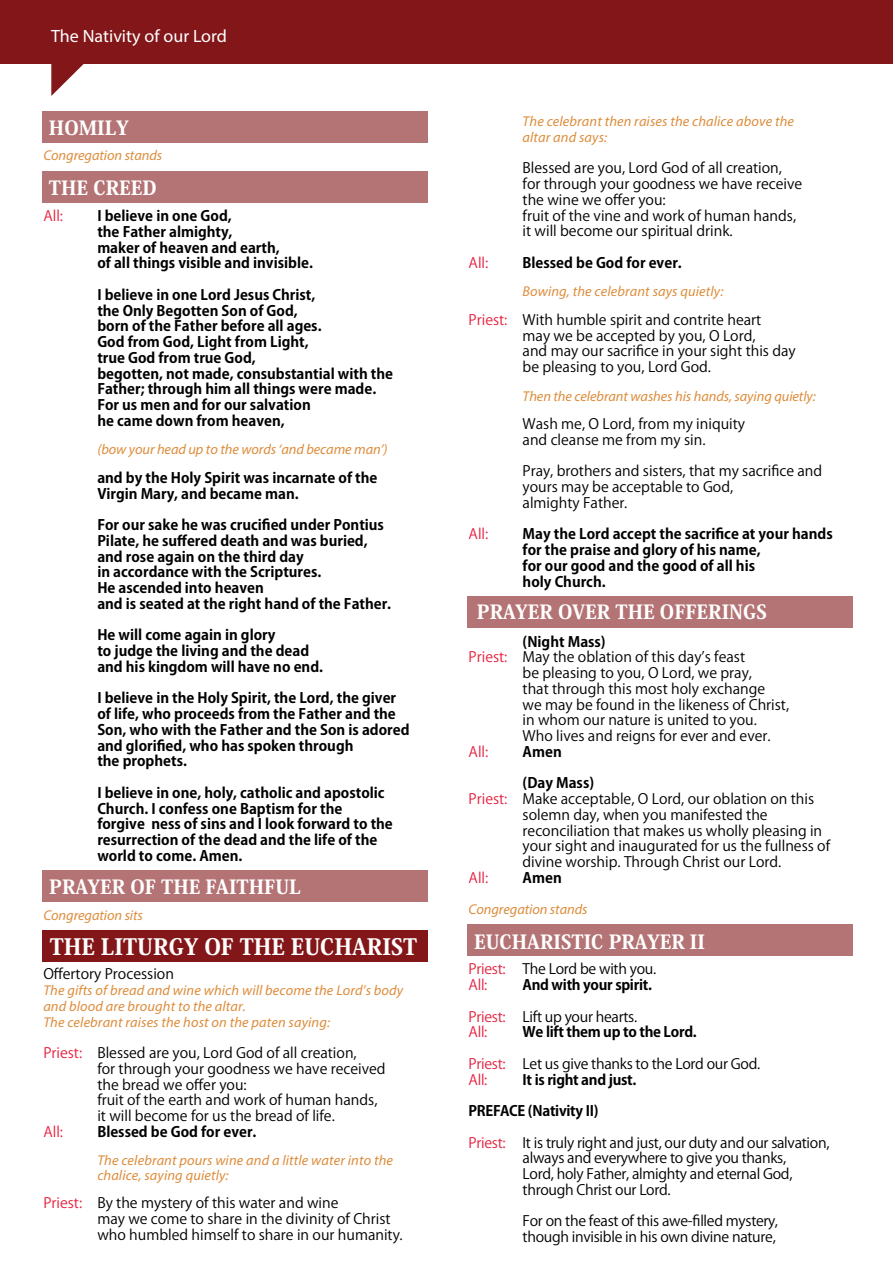
<style>
.page{position:relative;width:893px;height:1263px;background:#fff}
.page>*{position:absolute;margin:0;border:0;box-sizing:border-box;transform-origin:0 0}
.t1{font:800 22.35px "Koz Min Pro";color:#fff}
.t2{font:800 19.35px "Koz Min Pro";color:#fff}
.t3{font:17.85px "Myriad Pro";color:#fff}
.t4{font:700 14.25px/15.8px "Koz Go Pro";color:#000}
.t5{font:14.25px/15.8px "Koz Go Pro";color:#000}
.t6{font:italic 14.25px/15.8px "Myriad Pro";letter-spacing:.01em;color:#dd8d3c}
.t7{font:14.25px/15.8px "Koz Go Pro";letter-spacing:-.02em;color:#000002}
.t8{font:700 14.25px "Koz Go Pro";letter-spacing:-.02em;color:#000002}
.t9{font:14.25px "Koz Go Pro";color:#e7213f}
.t10{font:14.25px "Koz Go Pro";color:#e32241}
.s1{color:#e7213f}
.s2{color:#e52140}
.s3{color:#e22341}
</style>
<div class="page">
<div style="left:42px;top:111px;width:386px;height:32px;background:#b47374"></div>
<div style="left:42px;top:870px;width:386px;height:32px;background:#b47374"></div>
<div style="left:42px;top:930px;width:386px;height:32px;background:#831618"></div>
<div style="left:467px;top:596px;width:386px;height:31px;background:#b47374"></div>
<div style="left:467px;top:924px;width:386px;height:32px;background:#b47374"></div>
<div style="left:0;top:0;width:893px;height:63px;background:#831618"></div>
<svg style="left:51px;top:63px;width:39px;height:33px"></svg>
<div style="left:42px;top:171px;width:386px;height:32px;background:#b47374"></div>
<p class="t3" style="left:51px;top:25px;width:177px">The Nativity of our Lord</p>
<h2 class="t2" style="left:49px;top:114px;width:81px">HOMILY</h2>
<p class="t6" style="left:43px;top:147px;width:120px">Congregation stands</p>
<h2 class="t2" style="left:49px;top:173px;width:109px">THE CREED</h2>
<p class="t9" style="left:43px;top:207px;width:21px">All:</p>
<p class="t4" style="left:97px;top:209px;width:217px">I believe in one God,<br>the Father almighty,<br>maker of heaven and earth,<br>of all things visible and invisible.</p>
<p class="t4" style="left:97px;top:288px;width:297px">I believe in one Lord Jesus Christ,<br>the Only Begotten Son of God,<br>born of the Father before all ages.<br>God from God, Light from Light,<br>true God from true God,<br>begotten, not made, consubstantial with the<br>Father; through him all things were made.<br>For us men and for our salvation<br>he came down from heaven,</p>
<p class="t6" style="left:97px;top:441px;width:292px">(bow your head up to the words ‘and became man’)</p>
<p class="t4" style="left:97px;top:471px;width:282px">and by the Holy Spirit was incarnate of the<br>Virgin Mary, and became man.</p>
<p class="t4" style="left:97px;top:518px;width:295px">For our sake he was crucified under Pontius Pilate, he suffered death and was buried, and rose again on the third day<br>in accordance with the Scriptures.<br>He ascended into heaven<br>and is seated at the right hand of the Father.</p>
<p class="t4" style="left:97px;top:628px;width:227px">He will come again in glory<br>to judge the living and the dead and his kingdom will have no end.</p>
<p class="t4" style="left:97px;top:691px;width:314px">I believe in the Holy Spirit, the Lord, the giver of life, who proceeds from the Father and the Son, who with the Father and the Son is adored and glorified, who has spoken through<br>the prophets.</p>
<p class="t4" style="left:97px;top:786px;width:297px">I believe in one, holy, catholic and apostolic Church. I confess one Baptism for the forgive ness of sins and I look forward to the resurrection of the dead and the life of the world to come. Amen.</p>
<h2 class="t2" style="left:49px;top:873px;width:253px">PRAYER OF THE FAITHFUL</h2>
<p class="t6" style="left:43px;top:907px;width:101px">Congregation sits</p>
<h1 class="t1" style="left:50px;top:930px;width:369px">THE LITURGY OF THE EUCHARIST</h1>
<p class="t5" style="left:43px;top:967px;width:132px">Offertory Procession</p>
<p class="t6" style="left:43px;top:982px;width:361px">The gifts of bread and wine which will become the Lord’s body and blood are brought to the altar.<br>The celebrant raises the host on the paten saying:</p>
<p class="t5" style="left:97px;top:1045px;width:290px;text-indent:-54px"><span class="s1">Priest:</span> Blessed are you, Lord God of all creation,<br>for through your goodness we have received the bread we offer you:<br>fruit of the earth and work of human hands, it will become for us the bread of life.</p>
<p class="t9" style="left:43px;top:1122px;width:21px">All:</p>
<p class="t4" style="left:97px;top:1125px;width:161px">Blessed be God for ever.</p>
<p class="t6" style="left:97px;top:1153px;width:297px;line-height:14.2px">The celebrant pours wine and a little water into the chalice, saying quietly:</p>
<p class="t5" style="left:97px;top:1195px;width:307px;text-indent:-54px"><span class="s1">Priest:</span> By the mystery of this water and wine<br>may we come to share in the divinity of Christ who humbled himself to share in our humanity.</p>
<p class="t6" style="left:523px;top:113px;width:273px">The celebrant then raises the chalice above the altar and says:</p>
<p class="t5" style="left:523px;top:161px;width:281px">Blessed are you, Lord God of all creation, for through your goodness we have receive the wine we offer you:<br>fruit of the vine and work of human hands, it will become our spiritual drink.</p>
<p class="t9" style="left:469px;top:253px;width:21px">All:</p>
<p class="t4" style="left:523px;top:256px;width:161px">Blessed be God for ever.</p>
<p class="t6" style="left:523px;top:283px;width:202px">Bowing, the celebrant says quietly:</p>
<p class="t5" style="left:523px;top:312px;width:275px;text-indent:-54px"><span class="s1">Priest:</span> With humble spirit and contrite heart<br>may we be accepted by you, O Lord,<br>and may our sacrifice in your sight this day be pleasing to you, Lord God.</p>
<p class="t6" style="left:523px;top:388px;width:295px">Then the celebrant washes his hands, saying quietly:</p>
<p class="t5" style="left:523px;top:416px;width:224px">Wash me, O Lord, from my iniquity and cleanse me from my sin.</p>
<p class="t5" style="left:523px;top:463px;width:301px">Pray, brothers and sisters, that my sacrifice and yours may be acceptable to God,<br>almighty Father.</p>
<p class="t9" style="left:469px;top:525px;width:21px">All:</p>
<p class="t4" style="left:523px;top:527px;width:312px">May the Lord accept the sacrifice at your hands for the praise and glory of his name,<br>for our good and the good of all his<br>holy Church.</p>
<h2 class="t2" style="left:477px;top:598px;width:291px">PRAYER OVER THE OFFERINGS</h2>
<p class="t4" style="left:523px;top:634px;width:85px">(Night Mass)</p>
<p class="t5" style="left:469px;top:649px;width:278px"><span class="s2">Priest:</span> May the oblation of this dayʼs feast</p>
<p class="t5" style="left:523px;top:665px;width:231px">be pleasing to you, O Lord, we pray,</p>
<p class="t5" style="left:523px;top:681px;width:244px">that through this most holy exchange</p>
<p class="t5" style="left:523px;top:697px;width:268px">we may be found in the likeness of Christ,</p>
<p class="t5" style="left:523px;top:712px;width:236px">in whom our nature is united to you.</p>
<p class="t5" style="left:523px;top:728px;width:249px">Who lives and reigns for ever and ever.</p>
<p class="t10" style="left:469px;top:742px;width:21px">All:</p>
<p class="t4" style="left:523px;top:744px;width:41px">Amen</p>
<p class="t4" style="left:523px;top:776px;width:73px">(Day Mass)</p>
<p class="t5" style="left:469px;top:791px;width:347px"><span class="s2">Priest:</span> Make acceptable, O Lord, our oblation on this</p>
<p class="t5" style="left:523px;top:807px;width:247px">solemn day, when you manifested the</p>
<p class="t5" style="left:523px;top:823px;width:301px">reconciliation that makes us wholly pleasing in</p>
<p class="t5" style="left:523px;top:838px;width:309px">your sight and inaugurated for us the fullness of</p>
<p class="t5" style="left:523px;top:854px;width:260px">divine worship. Through Christ our Lord.</p>
<p class="t10" style="left:469px;top:868px;width:21px">All:</p>
<p class="t4" style="left:523px;top:870px;width:41px">Amen</p>
<p class="t6" style="left:469px;top:901px;width:120px">Congregation stands</p>
<h2 class="t2" style="left:474px;top:927px;width:232px">EUCHARISTIC PRAYER II</h2>
<p class="t7" style="left:469px;top:962px;width:189px"><span class="s3">Priest:</span> The Lord be with you.<br><span class="s3">All:</span></p>
<p class="t8" style="left:523px;top:976px;width:131px">And with your spirit.</p>
<p class="t7" style="left:469px;top:1009px;width:170px"><span class="s3">Priest:</span> Lift up your hearts.<br><span class="s3">All:</span></p>
<p class="t8" style="left:523px;top:1023px;width:176px">We lift them up to the Lord.</p>
<p class="t7" style="left:469px;top:1056px;width:293px"><span class="s3">Priest:</span> Let us give thanks to the Lord our God.<br><span class="s3">All:</span></p>
<p class="t8" style="left:523px;top:1070px;width:115px">It is right and just.</p>
<p class="t8" style="left:469px;top:1102px;width:131px">PREFACE (Nativity II)</p>
<p class="t7" style="left:523px;top:1135px;width:308px;text-indent:-54px"><span class="s3">Priest:</span> It is truly right and just, our duty and our salvation, always and everywhere to give you thanks,<br>Lord, holy Father, almighty and eternal God, through Christ our Lord.</p>
<p class="t7" style="left:523px;top:1214px;width:257px">For on the feast of this awe-filled mystery, though invisible in his own divine nature,</p>
</div>
